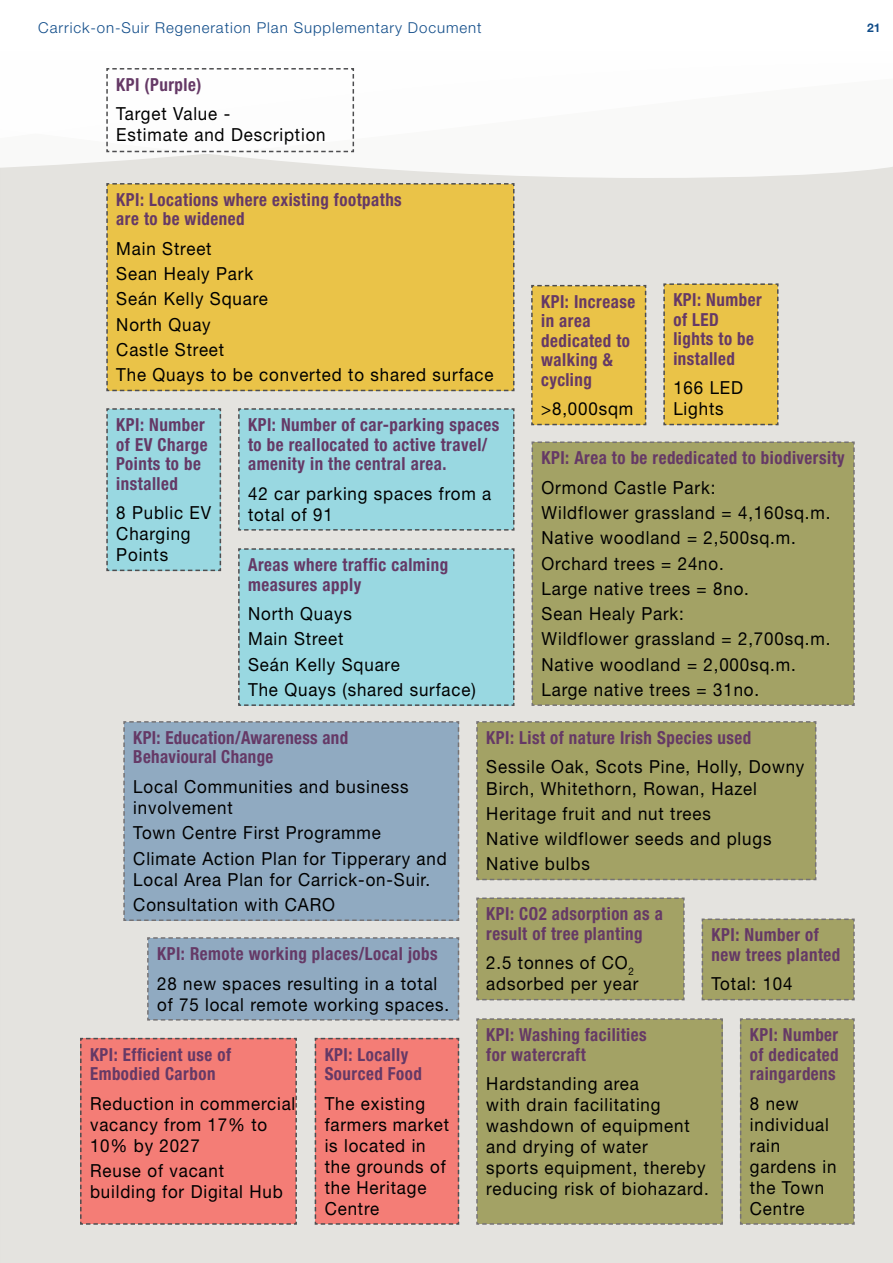
<style>
.page{position:relative;width:893px;height:1263px;background:#e1e0dc}
.page>*{position:absolute;margin:0;border:0;box-sizing:border-box;transform-origin:0 0}
.t1{font:18px/21px "Helvetica Neue LT Std";letter-spacing:.05em;color:#000;scale:.94 1}
.t2{font:700 condensed 18px/19.5px "Helvetica Neue LT Std";letter-spacing:.03em;color:#653966;scale:.94 1}
.t3{font:300 15px "Helvetica Neue LT Std";letter-spacing:.06em;color:#104c89}
.t4{font:700 12px "Helvetica Neue LT Std";color:#104c89}
</style>
<div class="page">
<svg style="left:0;top:51px;width:893px;height:127px;fill:#f9f9f8"></svg>
<div style="left:106px;top:183px;width:409px;height:209px;background:#eac348"></div>
<div style="left:106px;top:408px;width:116px;height:164px;background:#99d8e1"></div>
<div style="left:531px;top:285px;width:116px;height:141px;background:#eac348"></div>
<div style="left:238px;top:408px;width:277px;height:123px;background:#99d8e1"></div>
<div style="left:238px;top:548px;width:277px;height:158px;background:#99d8e1"></div>
<div style="left:80px;top:1037px;width:217px;height:188px;background:#f47d76"></div>
<div style="left:123px;top:721px;width:337px;height:200px;background:#90aac1"></div>
<div style="left:147px;top:937px;width:313px;height:84px;background:#90aac1"></div>
<div style="left:314px;top:1037px;width:146px;height:188px;background:#f47d76"></div>
<div style="left:531px;top:441px;width:324px;height:265px;background:#a3a265"></div>
<div style="left:740px;top:1018px;width:115px;height:207px;background:#a3a265"></div>
<div style="left:701px;top:918px;width:154px;height:83px;background:#a3a265"></div>
<div style="left:476px;top:897px;width:209px;height:104px;background:#a3a265"></div>
<div style="left:476px;top:721px;width:341px;height:160px;background:#a3a265"></div>
<div style="left:476px;top:1018px;width:247px;height:207px;background:#a3a265"></div>
<div style="left:663px;top:283px;width:116px;height:143px;background:#eac348"></div>
<div style="left:106px;top:67px;width:249px;height:86px;background:#fdfdfd"></div>
<div style="left:0;top:0;width:893px;height:51px;background:#fff"></div>
<p class="t3" style="left:38px;top:18px;width:445px">Carrick-on-Suir Regeneration Plan Supplementary Document</p>
<p class="t4" style="left:867px;top:20px;width:15px">21</p>
<p class="t2" style="left:116px;top:75px;width:92px">KPI (Purple)</p>
<p class="t1" style="left:116px;top:103px;width:224px">Target Value -<br>Estimate and Description</p>
<p class="t2" style="left:116px;top:190px;width:305px">KPI: Locations where existing footpaths are to be widened</p>
<p class="t1" style="left:116px;top:236px;width:403px;line-height:25.2px">Main Street<br>Sean Healy Park<br>Seán Kelly Square<br>North Quay<br>Castle Street<br>The Quays to be converted to shared surface</p>
<p class="t2" style="left:116px;top:415px;width:99px">KPI: Number of EV Charge<br>Points to be installed</p>
<p class="t1" style="left:116px;top:502px;width:102px">8 Public EV<br>Charging<br>Points</p>
<p class="t2" style="left:248px;top:415px;width:269px">KPI: Number of car-parking spaces to be reallocated to active travel/ amenity in the central area.</p>
<p class="t1" style="left:248px;top:482px;width:260px">42 car parking spaces from a total of 91</p>
<p class="t2" style="left:248px;top:555px;width:214px">Areas where traffic calming measures apply</p>
<p class="t1" style="left:248px;top:601px;width:244px;line-height:25.2px">North Quays<br>Main Street<br>Seán Kelly Square<br>The Quays (shared surface)</p>
<p class="t2" style="left:541px;top:291px;width:102px">KPI: Increase in area dedicated to walking &amp; cycling</p>
<p class="t1" style="left:541px;top:398px;width:100px">&gt;8,000sqm</p>
<p class="t2" style="left:673px;top:290px;width:95px">KPI: Number of LED lights to be installed</p>
<p class="t1" style="left:673px;top:377px;width:76px">166 LED<br>Lights</p>
<p class="t2" style="left:542px;top:448px;width:324px">KPI: Area to be rededicated to biodiversity</p>
<p class="t1" style="left:542px;top:475px;width:309px;line-height:25.2px">Ormond Castle Park:<br>Wildflower grassland = 4,160sq.m.<br>Native woodland = 2,500sq.m.<br>Orchard trees = 24no.<br>Large native trees = 8no.<br>Sean Healy Park:<br>Wildflower grassland = 2,700sq.m.<br>Native woodland = 2,000sq.m.<br>Large native trees = 31no.</p>
<p class="t2" style="left:133px;top:728px;width:230px">KPI: Education/Awareness and<br>Behavioural Change</p>
<p class="t1" style="left:133px;top:776px;width:294px">Local Communities and business involvement</p>
<p class="t1" style="left:133px;top:820px;width:335px;line-height:25.2px">Town Centre First Programme<br>Climate Action Plan for Tipperary and</p>
<p class="t1" style="left:133px;top:866px;width:317px;line-height:25.2px">Local Area Plan for Carrick-on-Suir.<br>Consultation with CARO</p>
<p class="t2" style="left:157px;top:944px;width:300px">KPI: Remote working places/Local jobs</p>
<p class="t1" style="left:157px;top:972px;width:312px">28 new spaces resulting in a total of 75 local remote working spaces.</p>
<p class="t2" style="left:325px;top:1044px;width:105px">KPI: Locally<br>Sourced Food</p>
<p class="t1" style="left:325px;top:1092px;width:134px">The existing farmers market is located in the grounds of the Heritage<br>Centre</p>
<p class="t2" style="left:90px;top:1044px;width:151px">KPI: Efficient use of<br>Embodied Carbon</p>
<p class="t1" style="left:90px;top:1092px;width:220px">Reduction in commercial vacancy from 17% to<br>10% by 2027</p>
<p class="t1" style="left:90px;top:1160px;width:207px">Reuse of vacant building for Digital Hub</p>
<p class="t2" style="left:486px;top:728px;width:284px">KPI: List of nature Irish Species used</p>
<p class="t1" style="left:486px;top:756px;width:340px">Sessile Oak, Scots Pine, Holly, Downy<br>Birch, Whitethorn, Rowan, Hazel</p>
<p class="t1" style="left:486px;top:800px;width:305px;line-height:25.2px">Heritage fruit and nut trees<br>Native wildflower seeds and plugs<br>Native bulbs</p>
<p class="t2" style="left:486px;top:904px;width:189px">KPI: CO2 adsorption as a result of tree planting</p>
<p class="t1" style="left:486px;top:952px;width:163px">2.5 tonnes of CO<sub>2 </sub>adsorbed per year</p>
<p class="t2" style="left:712px;top:925px;width:138px">KPI: Number of new trees planted</p>
<p class="t1" style="left:712px;top:973px;width:88px">Total: 104</p>
<p class="t2" style="left:486px;top:1025px;width:172px">KPI: Washing facilities for watercraft</p>
<p class="t1" style="left:486px;top:1073px;width:238px">Hardstanding area<br>with drain facilitating washdown of equipment and drying of water<br>sports equipment, thereby reducing risk of biohazard.</p>
<p class="t2" style="left:750px;top:1025px;width:96px;text-align:justify">KPI: Number of dedicated raingardens</p>
<p class="t1" style="left:750px;top:1092px;width:94px">8 new individual rain gardens in the Town<br>Centre</p>
</div>
